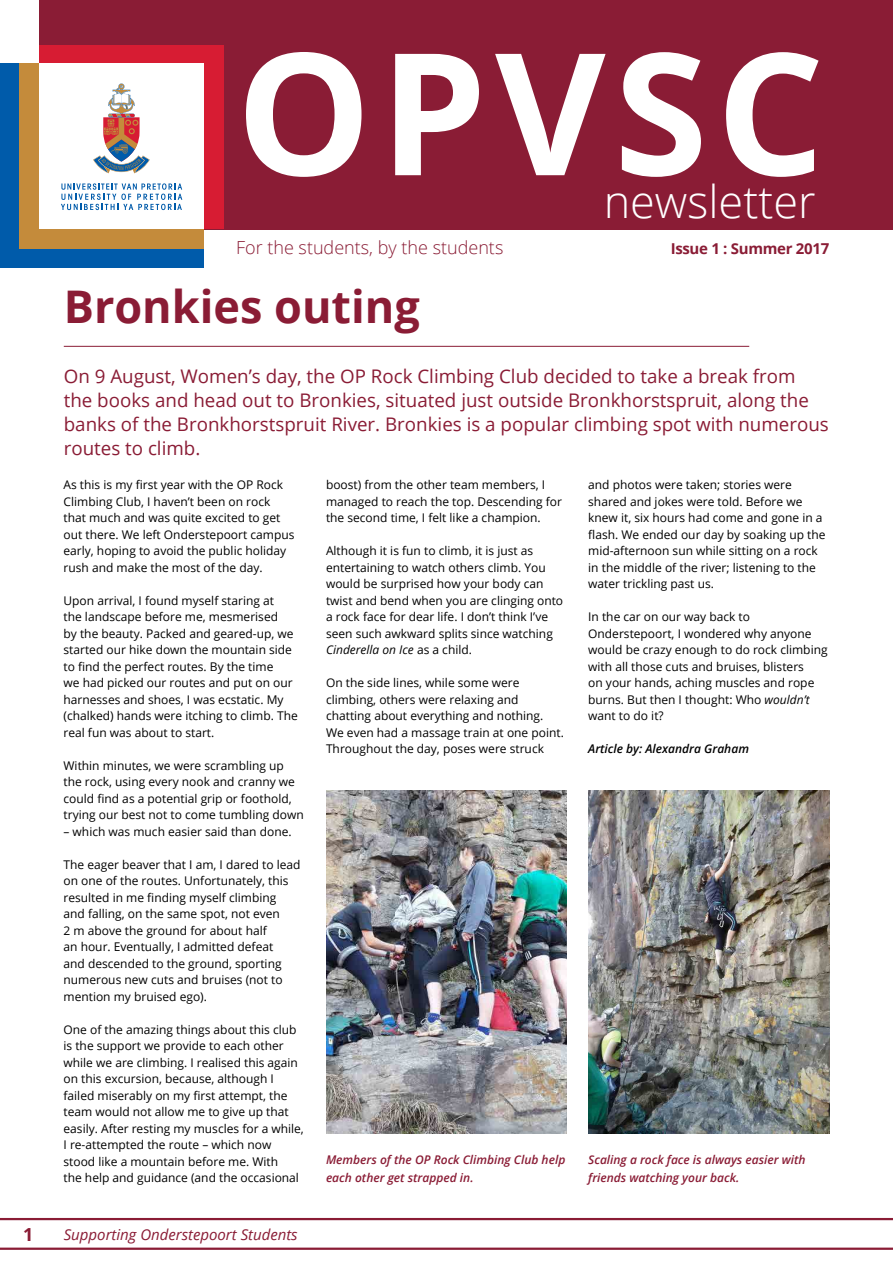
<style>
.page{position:relative;width:893px;height:1263px;background:#fff}
.page>*{position:absolute;margin:0;border:0;box-sizing:border-box;transform-origin:0 0}
.t1{font:700 169.95px "Open Sans";letter-spacing:.05em;color:#fff}
.t2{font:700 45px "Open Sans";color:#8a1c35}
.t3{font:300 45px "Open Sans";color:#fff}
.t4{font:18.75px/24px "Open Sans";color:#8a1c35}
.t5{font:300 18px "Open Sans";color:#8a1c35}
.t6{font:700 18px "Open Sans";color:#8a1c35}
.t7{font:italic 15px "Open Sans";color:#8a1c35}
.t8{font:700 15px "Open Sans";letter-spacing:-.02em;color:#8a1c35}
.t9{font:12px/16.5px "Open Sans";color:#000}
.t10{font:italic 600 12px/17.2px "Open Sans";color:#8a1c35}
.t11{font:italic 600 12px "Open Sans";color:#000}
.s1{font-style:italic}
</style>
<div class="page">
<hr style="left:0;top:1218px;width:893px;height:2px;background:#8a1c35">
<hr style="left:0;top:1247px;width:893px;height:3px;background:#8a1c35">
<img style="left:326px;top:791px;width:241px;height:343px">
<div style="left:39px;top:0;width:854px;height:229px;background:#8a1c35"></div>
<hr style="left:64px;top:346px;width:685px;height:1px;background:#8a1c35">
<div style="left:0;top:63px;width:204px;height:204px;background:#005baa"></div>
<div style="left:39px;top:45px;width:185px;height:184px;background:#d71c33"></div>
<div style="left:19px;top:63px;width:185px;height:186px;background:#c48b3b"></div>
<div style="left:39px;top:63px;width:165px;height:166px;background:#fff"></div>
<svg style="left:61px;top:183px;width:121px;height:27px"></svg>
<svg style="left:93px;top:83px;width:57px;height:90px"></svg>
<img style="left:588px;top:791px;width:241px;height:343px">
<h1 class="t1" style="left:236px;top:-6px;width:590px">OPVSC</h1>
<h2 class="t3" style="left:604px;top:171px;width:213px">newsletter</h2>
<h3 class="t5" style="left:236px;top:235px;width:269px">For the students, by the students</h3>
<h2 class="t2" style="left:64px;top:275px;width:358px">Bronkies outing</h2>
<p class="t8" style="left:671px;top:238px;width:160px">Issue 1 : Summer 2017</p>
<p class="t4" style="left:64px;top:364px;width:767px">On 9 August, Women’s day, the OP Rock Climbing Club decided to take a break from the books and head out to Bronkies, situated just outside Bronkhorstspruit, along the banks of the Bronkhorstspruit River. Bronkies is a popular climbing spot with numerous routes to climb.</p>
<p class="t9" style="left:64px;top:476px;width:232px">As this is my first year with the OP Rock Climbing Club, I haven’t been on rock that much and was quite excited to get out there. We left Onderstepoort campus early, hoping to avoid the public holiday rush and make the most of the day.</p>
<p class="t9" style="left:64px;top:592px;width:236px">Upon arrival, I found myself staring at<br>the landscape before me, mesmerised<br>by the beauty. Packed and geared-up, we started our hike down the mountain side to find the perfect routes. By the time<br>we had picked our routes and put on our harnesses and shoes, I was ecstatic. My (chalked) hands were itching to climb. The real fun was about to start.</p>
<p class="t9" style="left:64px;top:757px;width:242px">Within minutes, we were scrambling up the rock, using every nook and cranny we could find as a potential grip or foothold, trying our best not to come tumbling down</p>
<p class="t9" style="left:64px;top:823px;width:230px">– which was much easier said than done.</p>
<p class="t9" style="left:64px;top:856px;width:239px">The eager beaver that I am, I dared to lead on one of the routes. Unfortunately, this resulted in me finding myself climbing and falling, on the same spot, not even<br>2 m above the ground for about half<br>an hour. Eventually, I admitted defeat<br>and descended to the ground, sporting numerous new cuts and bruises (not to mention my bruised ego).</p>
<p class="t9" style="left:64px;top:1021px;width:242px">One of the amazing things about this club is the support we provide to each other while we are climbing. I realised this again on this excursion, because, although I failed miserably on my first attempt, the team would not allow me to give up that easily. After resting my muscles for a while, I re-attempted the route – which now stood like a mountain before me. With<br>the help and guidance (and the occasional</p>
<p class="t9" style="left:326px;top:476px;width:238px">boost) from the other team members, I managed to reach the top. Descending for the second time, I felt like a champion.</p>
<p class="t9" style="left:326px;top:542px;width:239px">Although it is fun to climb, it is just as entertaining to watch others climb. You would be surprised how your body can twist and bend when you are clinging onto a rock face for dear life. I don’t think I’ve seen such awkward splits since watching <span class="s1">Cinderella on Ice</span> as a child.</p>
<p class="t9" style="left:326px;top:674px;width:239px">On the side lines, while some were climbing, others were relaxing and chatting about everything and nothing.<br>We even had a massage train at one point.<br>Throughout the day, poses were struck</p>
<p class="t9" style="left:588px;top:476px;width:239px">and photos were taken; stories were shared and jokes were told. Before we knew it, six hours had come and gone in a flash. We ended our day by soaking up the mid-afternoon sun while sitting on a rock in the middle of the river; listening to the water trickling past us.</p>
<p class="t9" style="left:588px;top:608px;width:241px">In the car on our way back to Onderstepoort, I wondered why anyone would be crazy enough to do rock climbing with all those cuts and bruises, blisters<br>on your hands, aching muscles and rope burns. But then I thought: Who <span class="s1">wouldn’t </span>want to do it?</p>
<p class="t11" style="left:588px;top:741px;width:162px">Article by: Alexandra Graham</p>
<p class="t10" style="left:326px;top:1151px;width:241px">Members of the OP Rock Climbing Club help each other get strapped in.</p>
<p class="t10" style="left:588px;top:1151px;width:219px">Scaling a rock face is always easier with friends watching your back.</p>
<h3 class="t6" style="left:23px;top:1221px;width:12px">1</h3>
<p class="t7" style="left:64px;top:1224px;width:235px">Supporting Onderstepoort Students</p>
</div>
